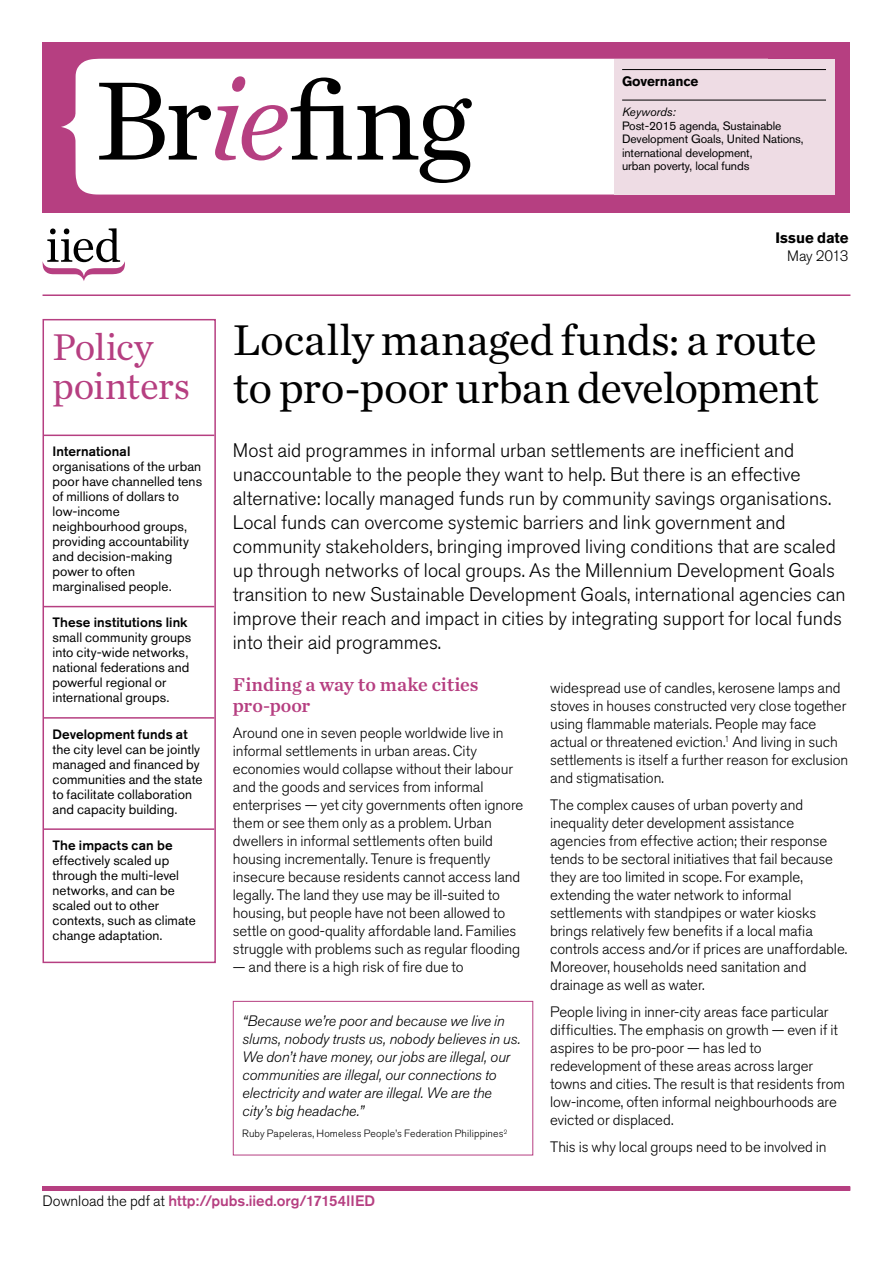
<style>
.page{position:relative;width:893px;height:1263px;background:#fff}
.page>*{position:absolute;margin:0;border:0;box-sizing:border-box;transform-origin:0 0}
.t1{font:116.7px "Chronicle Text G1";color:#000}
.t2{font:45px/48px "Chronicle Text G1";letter-spacing:-.01em;color:#000}
.t3{font:39px/39px "Chronicle Text G1";letter-spacing:-.015em;color:#b63f81}
.t4{font:300 19.5px/24px "Akzidenz Grotesk BE";color:#000}
.t5{font:19.5px/21px "Chronicle Text G1 Semi";color:#b63f81}
.t6{font:300 15px/18px "Akzidenz Grotesk BE";letter-spacing:-.005em;color:#000}
.t7{font:italic 300 15px/18px "Akzidenz Grotesk BE";letter-spacing:-.005em;color:#000}
.t8{font:500 15px "Akzidenz Grotesk BE";color:#b63f81}
.t9{font:700 15px "Akzidenz Grotesk BE";letter-spacing:-.005em;color:#000}
.t10{font:13.5px/15px "Akzidenz Grotesk BE";letter-spacing:.005em;color:#000}
.t11{font:500 13.5px "Akzidenz Grotesk BE";letter-spacing:.005em;color:#000}
.t12{font:700 13.5px "Akzidenz Grotesk BE";letter-spacing:-.01em;color:#000}
.t13{font:12px/13.5px "Akzidenz Grotesk BE";letter-spacing:-.01em;color:#000}
.t14{font:italic 12px "Akzidenz Grotesk BE";letter-spacing:-.01em;color:#000}
.t15{font:300 10.5px "Akzidenz Grotesk BE";letter-spacing:.015em;color:#000}
.s1{font-style:italic;color:#b63f81}
.s2{font-weight:300;color:#000}
</style>
<div class="page">
<div style="left:43px;top:43px;width:807px;height:170px;background:#b63f81"></div>
<div style="left:61px;top:59px;width:553px;height:136px;background:#fff"></div>
<svg style="left:42px;top:228px;width:83px;height:53px"></svg>
<div style="left:614px;top:59px;width:220px;height:136px;background:#eedce4"></div>
<hr style="left:622px;top:69px;width:204px;height:1px;background:#000">
<hr style="left:622px;top:100px;width:204px;height:1px;background:#000">
<div style="left:43px;top:1186px;width:807px;height:5px;background:#b63f81"></div>
<hr style="left:44px;top:435px;width:170px;height:1px;background:#b63f81">
<hr style="left:44px;top:606px;width:170px;height:1px;background:#b63f81">
<hr style="left:44px;top:717px;width:170px;height:2px;background:#b63f81">
<hr style="left:44px;top:828px;width:170px;height:2px;background:#b63f81">
<div style="left:43px;top:319px;width:173px;height:644px;border:2px solid #b63f81"></div>
<hr style="left:43px;top:294px;width:807px;height:2px;background:#b63f81">
<div style="left:233px;top:1001px;width:300px;height:154px;border:1px solid #b63f81"></div>
<h1 class="t1" style="left:94px;top:32px;width:379px">Br<span class="s1">ie</span>fing</h1>
<p class="t12" style="left:622px;top:73px;width:78px">Governance</p>
<p class="t14" style="left:622px;top:105px;width:55px">Keywords:</p>
<p class="t13" style="left:622px;top:119px;width:183px">Post-2015 agenda, Sustainable<br>Development Goals, United Nations, international development,</p>
<p class="t13" style="left:622px;top:159px;width:129px">urban poverty, local funds</p>
<p class="t9" style="left:775px;top:229px;width:75px">Issue date</p>
<p class="t6" style="left:787px;top:247px;width:63px">May 2013</p>
<h3 class="t3" style="left:53px;top:325px;width:139px">Policy pointers</h3>
<p class="t11" style="left:53px;top:443px;width:79px">International</p>
<p class="t10" style="left:53px;top:459px;width:151px">organisations of the urban poor have channelled tens of millions of dollars to low-income neighbourhood groups, providing accountability and decision-making power to often marginalised people.</p>
<p class="t11" style="left:53px;top:614px;width:137px">These institutions link</p>
<p class="t10" style="left:53px;top:630px;width:140px">small community groups into city-wide networks, national federations and powerful regional or international groups.</p>
<p class="t11" style="left:53px;top:726px;width:137px">Development funds at</p>
<p class="t10" style="left:53px;top:741px;width:151px">the city level can be jointly managed and financed by communities and the state to facilitate collaboration and capacity building.</p>
<p class="t11" style="left:53px;top:837px;width:122px">The impacts can be</p>
<p class="t10" style="left:53px;top:852px;width:145px">effectively scaled up through the multi-level networks, and can be scaled out to other contexts, such as climate change adaptation.</p>
<h2 class="t2" style="left:233px;top:313px;width:588px">Locally managed funds: a route to pro-poor urban development</h2>
<p class="t4" style="left:233px;top:438px;width:614px">Most aid programmes in informal urban settlements are inefficient and unaccountable to the people they want to help. But there is an effective alternative: locally managed funds run by community savings organisations.<br>Local funds can overcome systemic barriers and link government and community stakeholders, bringing improved living conditions that are scaled up through networks of local groups. As the Millennium Development Goals transition to new Sustainable Development Goals, international agencies can improve their reach and impact in cities by integrating support for local funds into their aid programmes.</p>
<h3 class="t5" style="left:233px;top:672px;width:247px">Finding a way to make cities pro-poor</h3>
<p class="t6" style="left:233px;top:724px;width:292px">Around one in seven people worldwide live in informal settlements in urban areas. City economies would collapse without their labour and the goods and services from informal enterprises — yet city governments often ignore them or see them only as a problem. Urban dwellers in informal settlements often build housing incrementally. Tenure is frequently insecure because residents cannot access land legally. The land they use may be ill-suited to housing, but people have not been allowed to settle on good-quality affordable land. Families struggle with problems such as regular flooding</p>
<p class="t6" style="left:233px;top:958px;width:232px">— and there is a high risk of fire due to</p>
<p class="t6" style="left:550px;top:679px;width:300px">widespread use of candles, kerosene lamps and stoves in houses constructed very close together using flammable materials. People may face actual or threatened eviction.<sup>1</sup> And living in such settlements is itself a further reason for exclusion and stigmatisation.</p>
<p class="t6" style="left:550px;top:796px;width:299px">The complex causes of urban poverty and inequality deter development assistance agencies from effective action; their response tends to be sectoral initiatives that fail because they are too limited in scope. For example, extending the water network to informal settlements with standpipes or water kiosks brings relatively few benefits if a local mafia controls access and/or if prices are unaffordable.<br>Moreover, households need sanitation and drainage as well as water.</p>
<p class="t6" style="left:550px;top:1003px;width:296px">People living in inner-city areas face particular difficulties. The emphasis on growth — even if it aspires to be pro-poor — has led to redevelopment of these areas across larger towns and cities. The result is that residents from low-income, often informal neighbourhoods are evicted or displaced.</p>
<p class="t6" style="left:550px;top:1138px;width:278px">This is why local groups need to be involved in</p>
<p class="t7" style="left:242px;top:1012px;width:280px">“Because we’re poor and because we live in slums, nobody trusts us, nobody believes in us.<br>We don’t have money, our jobs are illegal, our communities are illegal, our connections to electricity and water are illegal. We are the city’s big headache.”</p>
<p class="t15" style="left:242px;top:1127px;width:267px">Ruby Papeleras, Homeless People’s Federation Philippines<sup>2</sup></p>
<p class="t8" style="left:43px;top:1192px;width:334px"><span class="s2">Download the pdf at</span> http://pubs.iied.org/17154IIED</p>
</div>
